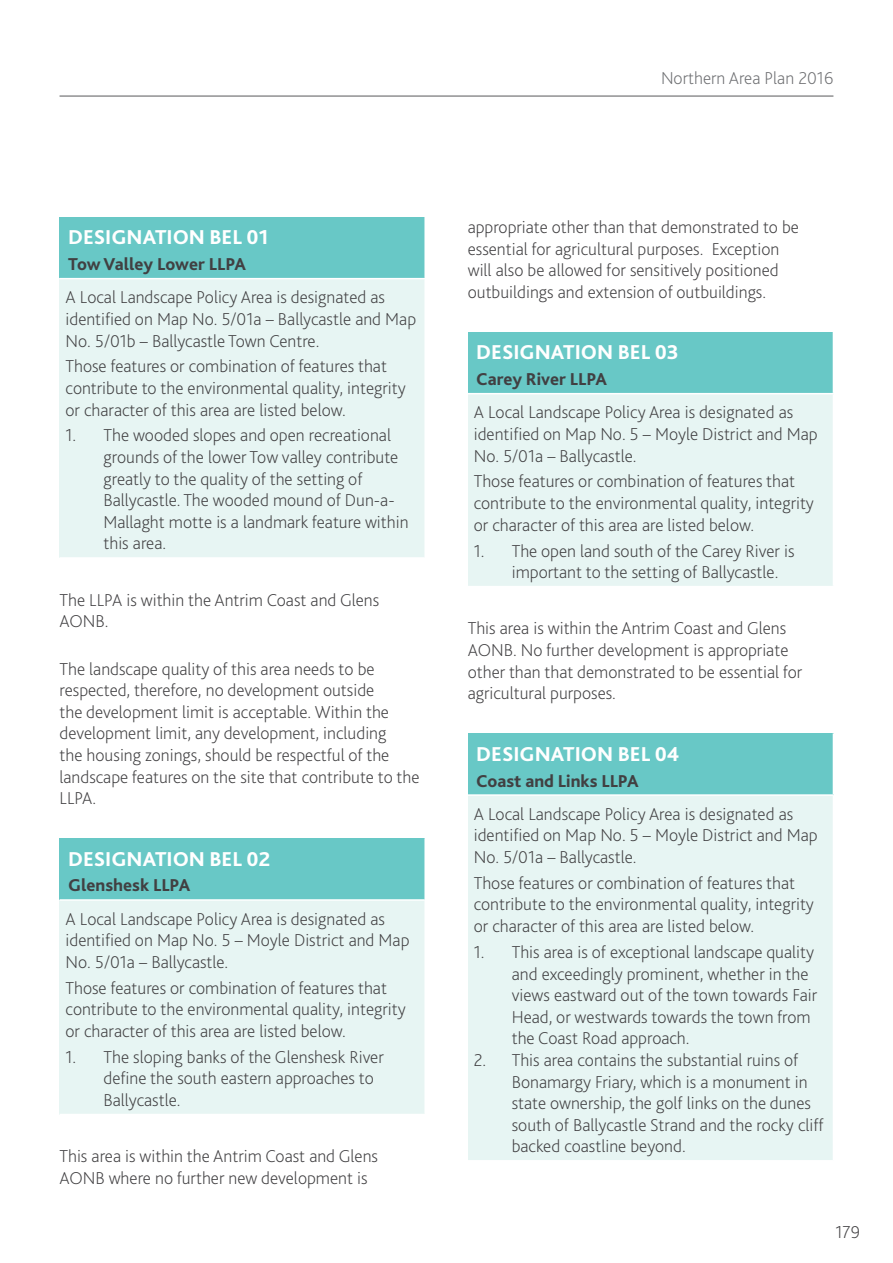
<style>
.page{position:relative;width:893px;height:1263px;background:#fff}
.page>*{position:absolute;margin:0;border:0;box-sizing:border-box;transform-origin:0 0}
.t1{font:800 21px "Bliss 2";color:#fff}
.t2{font:200 18px/21.6px "Bliss 2";color:#414042}
.t3{font:200 18px "Bliss 2";color:#6d6e71}
.s1{font-weight:800}
</style>
<div class="page">
<hr style="left:60px;top:96px;width:773px;height:1px;background:#58595b">
<div style="left:60px;top:217px;width:365px;height:62px;background:#68c8c6"></div>
<hr style="left:424px;top:217px;width:2px;height:61px;background:#fff">
<div style="left:60px;top:838px;width:365px;height:62px;background:#68c8c6"></div>
<hr style="left:424px;top:838px;width:2px;height:61px;background:#fff">
<div style="left:468px;top:332px;width:365px;height:62px;background:#68c8c6"></div>
<div style="left:468px;top:733px;width:365px;height:62px;background:#68c8c6"></div>
<div style="left:60px;top:279px;width:365px;height:279px;background:#e7f5f3"></div>
<hr style="left:60px;top:278px;width:366px;height:1px;background:#fff">
<hr style="left:424px;top:279px;width:2px;height:278px;background:#fff">
<hr style="left:60px;top:557px;width:366px;height:2px;background:#fff">
<div style="left:60px;top:900px;width:365px;height:214px;background:#e7f5f3"></div>
<hr style="left:60px;top:899px;width:366px;height:2px;background:#fff">
<hr style="left:424px;top:901px;width:2px;height:213px;background:#fff">
<div style="left:468px;top:394px;width:365px;height:193px;background:#e7f5f3"></div>
<hr style="left:468px;top:393px;width:366px;height:1px;background:#fff">
<hr style="left:468px;top:586px;width:366px;height:1px;background:#fff">
<div style="left:468px;top:795px;width:365px;height:366px;background:#e7f5f3"></div>
<hr style="left:468px;top:794px;width:366px;height:2px;background:#fff">
<hr style="left:468px;top:1160px;width:366px;height:1px;background:#fff">
<p class="t3" style="left:661px;top:67px;width:174px">Northern Area Plan 2016</p>
<p class="t1" style="left:68px;top:224px;width:202px">DESIGNATION BEL 01</p>
<p class="t2" style="left:66px;top:247px;width:321px;line-height:33.2px"><span class="s1">Tow Valley Lower LLPA<br></span>A Local Landscape Policy Area is designated as</p>
<p class="t2" style="left:66px;top:308px;width:352px">identified on Map No. 5/01a – Ballycastle and Map<br>No. 5/01b – Ballycastle Town Centre.</p>
<p class="t2" style="left:66px;top:355px;width:342px">Those features or combination of features that contribute to the environmental quality, integrity or character of this area are listed below.</p>
<p class="t2" style="left:104px;top:424px;width:307px;text-indent:-38px">1. The wooded slopes and open recreational grounds of the lower Tow valley contribute greatly to the quality of the setting of Ballycastle. The wooded mound of Dun-a-Mallaght motte is a landmark feature within this area.</p>
<p class="t2" style="left:60px;top:589px;width:321px">The LLPA is within the Antrim Coast and Glens<br>AONB.</p>
<p class="t2" style="left:60px;top:657px;width:362px">The landscape quality of this area needs to be respected, therefore, no development outside<br>the development limit is acceptable. Within the development limit, any development, including<br>the housing zonings, should be respectful of the landscape features on the site that contribute to the LLPA.</p>
<p class="t1" style="left:68px;top:846px;width:204px">DESIGNATION BEL 02</p>
<p class="t2" style="left:66px;top:868px;width:321px;line-height:33.2px"><span class="s1">Glenshesk LLPA<br></span>A Local Landscape Policy Area is designated as</p>
<p class="t2" style="left:66px;top:929px;width:345px">identified on Map No. 5 – Moyle District and Map<br>No. 5/01a – Ballycastle.</p>
<p class="t2" style="left:66px;top:976px;width:342px">Those features or combination of features that contribute to the environmental quality, integrity or character of this area are listed below.</p>
<p class="t2" style="left:104px;top:1045px;width:282px;text-indent:-38px">1. The sloping banks of the Glenshesk River define the south eastern approaches to<br>Ballycastle.</p>
<p class="t2" style="left:60px;top:1145px;width:320px">This area is within the Antrim Coast and Glens</p>
<p class="t2" style="left:60px;top:1167px;width:310px">AONB where no further new development is</p>
<p class="t2" style="left:468px;top:216px;width:333px">appropriate other than that demonstrated to be essential for agricultural purposes. Exception will also be allowed for sensitively positioned outbuildings and extension of outbuildings.</p>
<p class="t1" style="left:476px;top:339px;width:204px">DESIGNATION BEL 03</p>
<p class="t2" style="left:474px;top:362px;width:321px;line-height:33.2px"><span class="s1">Carey River LLPA<br></span>A Local Landscape Policy Area is designated as</p>
<p class="t2" style="left:474px;top:423px;width:345px">identified on Map No. 5 – Moyle District and Map<br>No. 5/01a – Ballycastle.</p>
<p class="t2" style="left:474px;top:470px;width:342px">Those features or combination of features that contribute to the environmental quality, integrity or character of this area are listed below.</p>
<p class="t2" style="left:512px;top:539px;width:284px;text-indent:-38px">1. The open land south of the Carey River is important to the setting of Ballycastle.</p>
<p class="t2" style="left:468px;top:617px;width:336px">This area is within the Antrim Coast and Glens AONB. No further development is appropriate other than that demonstrated to be essential for agricultural purposes.</p>
<p class="t1" style="left:476px;top:741px;width:205px">DESIGNATION BEL 04</p>
<p class="t2" style="left:474px;top:763px;width:321px;line-height:33.2px"><span class="s1">Coast and Links LLPA<br></span>A Local Landscape Policy Area is designated as</p>
<p class="t2" style="left:474px;top:824px;width:345px">identified on Map No. 5 – Moyle District and Map<br>No. 5/01a – Ballycastle.</p>
<p class="t2" style="left:474px;top:872px;width:342px">Those features or combination of features that contribute to the environmental quality, integrity or character of this area are listed below.</p>
<p class="t2" style="left:512px;top:941px;width:307px;text-indent:-38px">1. This area is of exceptional landscape quality and exceedingly prominent, whether in the views eastward out of the town towards Fair Head, or westwards towards the town from the Coast Road approach.</p>
<p class="t2" style="left:512px;top:1049px;width:313px;text-indent:-38px">2. This area contains the substantial ruins of Bonamargy Friary, which is a monument in state ownership, the golf links on the dunes south of Ballycastle Strand and the rocky cliff backed coastline beyond.</p>
<p class="t2" style="left:835px;top:1220px;width:26px">179</p>
</div>
